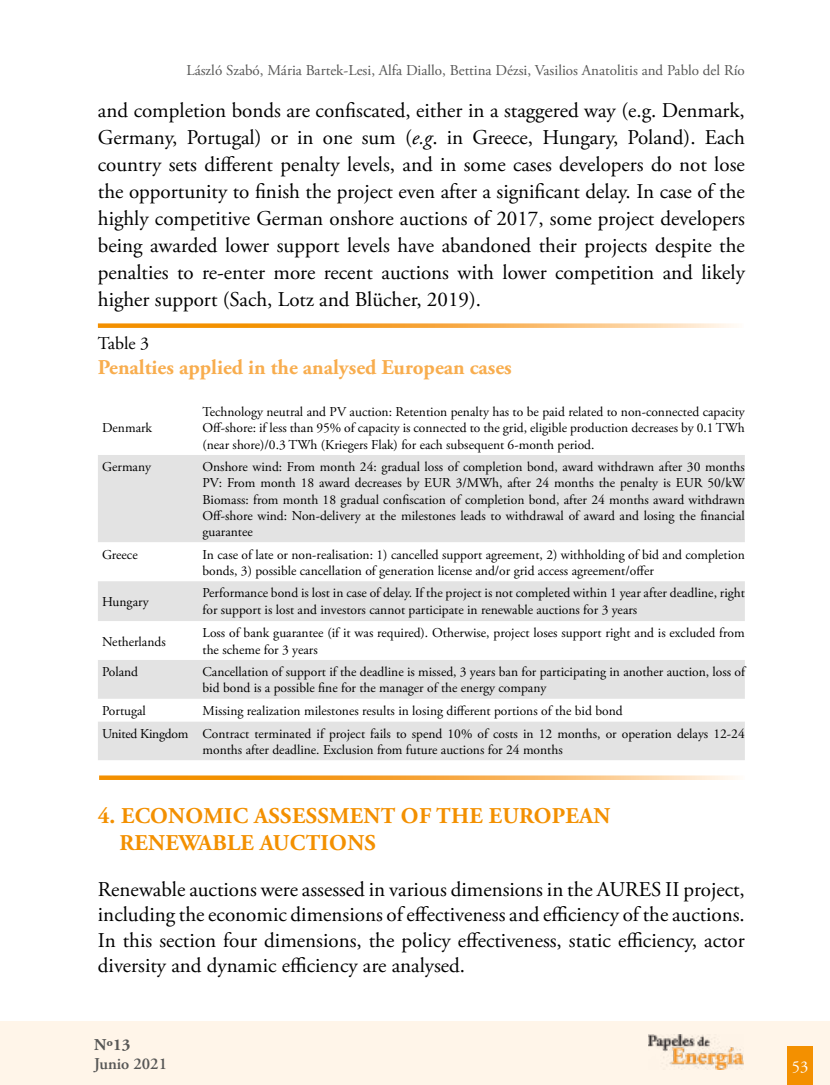
<style>
.page{position:relative;width:830px;height:1085px;background:#fff}
.page>*{position:absolute;margin:0;border:0;box-sizing:border-box;transform-origin:0 0}
.t1{font:700 22.5px/27px "Adobe Garamond Pro";letter-spacing:.015em;color:#f39000}
.t2{font:21px/27px "Adobe Garamond Pro";color:#000;text-align:justify}
.t3{font:700 21px "Adobe Garamond Pro";color:#f8ad4e}
.t4{font:18px "Adobe Garamond Pro";color:#000}
.t5{font:600 16.5px "Adobe Garamond Pro";color:#575756}
.t6{font:700 16.5px "Adobe Garamond Pro";color:#575756}
.t7{font:16.5px "Adobe Garamond Pro";color:#fff}
.t8{font:15px "Adobe Garamond Pro";color:#575756}
.t9{font:13.5px/16.2px "Adobe Garamond Pro";color:#000}
.s1{font-style:italic}
</style>
<div class="page">
<div style="left:0;top:1020px;width:829px;height:64px;background:#fff5e9"></div>
<img style="left:648px;top:1034px;width:95px;height:35px">
<div style="left:787px;top:1046px;width:25px;height:38px;background:#f39000"></div>
<svg style="left:98px;top:323px;width:639px;height:5px;background:#f7b65c"></svg>
<div style="left:98px;top:455px;width:646px;height:305px;background:#e3e3e3"></div>
<svg style="left:98px;top:542px;width:646px;height:179px"></svg>
<svg style="left:99px;top:775px;width:639px;height:4px;background:#f8b760"></svg>
<p class="t8" style="left:186px;top:62px;width:559px">László Szabó, Mária Bartek-Lesi, Alfa Diallo, Bettina Dézsi, Vasilios Anatolitis and Pablo del Río</p>
<p class="t2" style="left:98px;top:98px;width:648px">and completion bonds are confiscated, either in a staggered way (e.g. Denmark, Germany, Portugal) or in one sum (<span class="s1">e.g</span>. in Greece, Hungary, Poland). Each country sets different penalty levels, and in some cases developers do not lose the opportunity to finish the project even after a significant delay. In case of the highly competitive German onshore auctions of 2017, some project developers being awarded lower support levels have abandoned their projects despite the penalties to re-enter more recent auctions with lower competition and likely higher support (Sach, Lotz and Blücher, 2019).</p>
<h3 class="t4" style="left:98px;top:332px;width:53px">Table 3</h3>
<h2 class="t3" style="left:98px;top:355px;width:415px">Penalties applied in the analysed European cases</h2>
<p class="t9" style="left:102px;top:420px;width:52px">Denmark</p>
<p class="t9" style="left:202px;top:404px;width:543px;text-align:justify">Technology neutral and PV auction: Retention penalty has to be paid related to non-connected capacity Off-shore: if less than 95% of capacity is connected to the grid, eligible production decreases by 0.1 TWh (near shore)/0.3 TWh (Kriegers Flak) for each subsequent 6-month period.</p>
<p class="t9" style="left:102px;top:459px;width:50px">Germany</p>
<p class="t9" style="left:202px;top:459px;width:543px;text-align:justify">Onshore wind: From month 24: gradual loss of completion bond, award withdrawn after 30 months PV: From month 18 award decreases by EUR 3/MWh, after 24 months the penalty is EUR 50/kW Biomass: from month 18 gradual confiscation of completion bond, after 24 months award withdrawn Off-shore wind: Non-delivery at the milestones leads to withdrawal of award and losing the financial guarantee</p>
<p class="t9" style="left:102px;top:546px;width:37px">Greece</p>
<p class="t9" style="left:202px;top:546px;width:543px">In case of late or non-realisation: 1) cancelled support agreement, 2) withholding of bid and completion bonds, 3) possible cancellation of generation license and/or grid access agreement/offer</p>
<p class="t9" style="left:102px;top:594px;width:48px">Hungary</p>
<p class="t9" style="left:202px;top:585px;width:543px">Performance bond is lost in case of delay. If the project is not completed within 1 year after deadline, right for support is lost and investors cannot participate in renewable auctions for 3 years</p>
<p class="t9" style="left:102px;top:633px;width:65px">Netherlands</p>
<p class="t9" style="left:202px;top:625px;width:543px">Loss of bank guarantee (if it was required). Otherwise, project loses support right and is excluded from the scheme for 3 years</p>
<p class="t9" style="left:102px;top:664px;width:37px">Poland</p>
<p class="t9" style="left:202px;top:664px;width:543px">Cancellation of support if the deadline is missed, 3 years ban for participating in another auction, loss of bid bond is a possible fine for the manager of the energy company</p>
<p class="t9" style="left:102px;top:703px;width:45px">Portugal</p>
<p class="t9" style="left:102px;top:700px;width:643px;line-height:22.5px;text-indent:100px">Missing realization milestones results in losing different portions of the bid bond<br>United Kingdom Contract terminated if project fails to spend 10% of costs in 12 months, or operation delays 12-24</p>
<p class="t9" style="left:202px;top:741px;width:361px">months after deadline. Exclusion from future auctions for 24 months</p>
<h1 class="t1" style="left:119px;top:802px;width:492px;text-indent:-21px">4. ECONOMIC ASSESSMENT OF THE EUROPEAN<br>RENEWABLE AUCTIONS</h1>
<p class="t2" style="left:98px;top:877px;width:648px;line-height:25.2px">Renewable auctions were assessed in various dimensions in the AURES II project, including the economic dimensions of effectiveness and efficiency of the auctions.<br>In this section four dimensions, the policy effectiveness, static efficiency, actor diversity and dynamic efficiency are analysed.</p>
<p class="t6" style="left:94px;top:1034px;width:38px">Nº13</p>
<p class="t5" style="left:94px;top:1054px;width:74px">Junio 2021</p>
<p class="t7" style="left:791px;top:1056px;width:18px">53</p>
</div>
